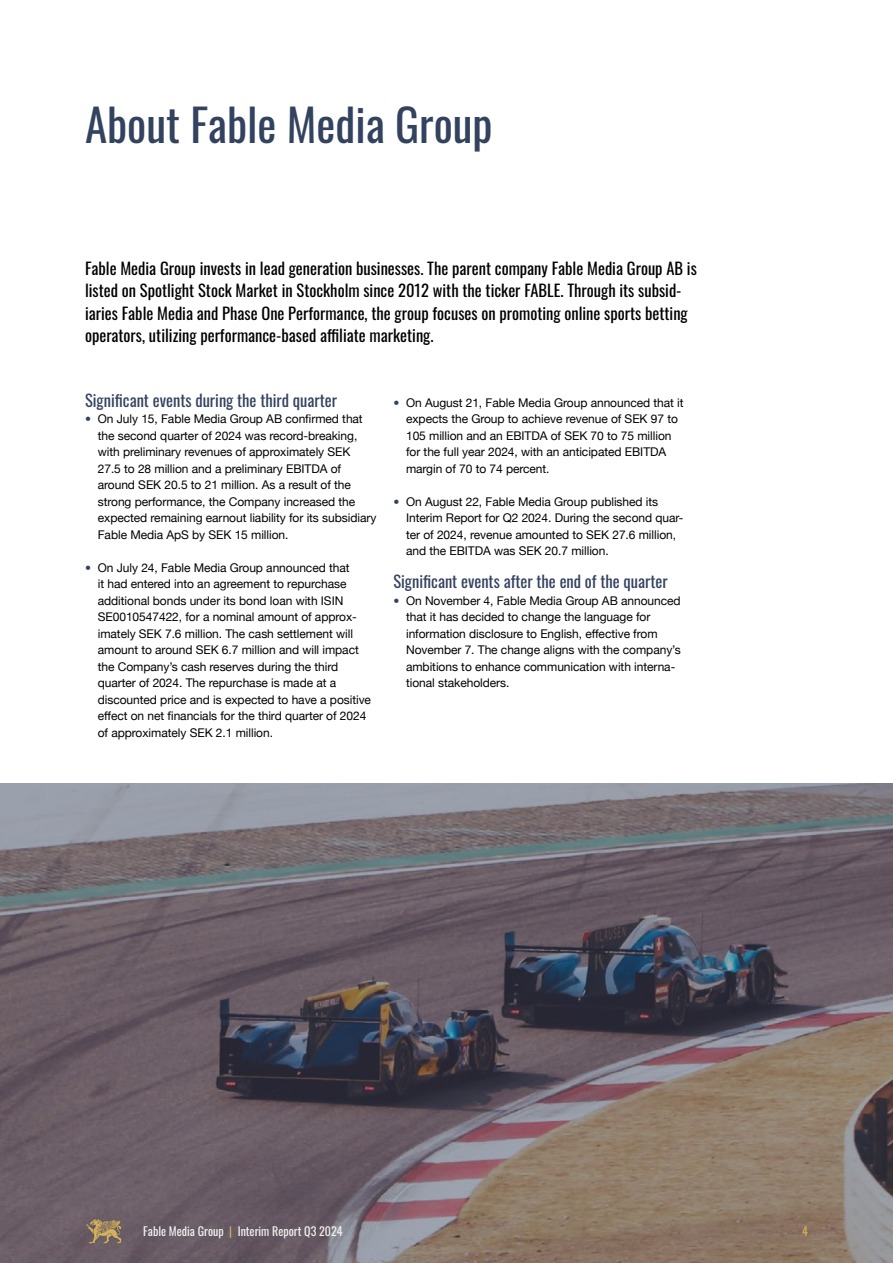
<style>
.page{position:relative;width:893px;height:1263px;background:#fff}
.page>*{position:absolute;margin:0;border:0;box-sizing:border-box;transform-origin:0 0}
.t1{font:45px "Oswald";color:#33425f}
.t2{font:16.5px/22.5px "Oswald";color:#000}
.t3{font:16.5px "Oswald";color:#33425f}
.t4{font:12px/16.5px "Helvetica Neue";letter-spacing:-.005em;color:#000}
.t5{font:12px "Oswald";color:#f1f1f1}
.t6{font:12px "Oswald";color:#d3b15c}
.s1{font-weight:500;color:#33425f}
.s2{color:#d3b15c}
</style>
<div class="page">
<img style="left:0;top:783px;width:893px;height:480px">
<img style="left:78px;top:1218px;width:53px;height:26px">
<h1 class="t1" style="left:85px;top:84px;width:409px">About Fable Media Group</h1>
<p class="t2" style="left:85px;top:255px;width:613px">Fable Media Group invests in lead generation businesses. The parent company Fable Media Group AB is listed on Spotlight Stock Market in Stockholm since 2012 with the ticker FABLE. Through its subsid&shy;iaries Fable Media and Phase One Performance, the group focuses on promoting online sports betting operators, utilizing performance-based affiliate marketing.</p>
<h2 class="t3" style="left:85px;top:385px;width:254px">Significant events during the third quarter</h2>
<p class="t4" style="left:98px;top:411px;width:280px;text-indent:-13px"><span class="s1">•</span> On July 15, Fable Media Group AB confirmed that the second quarter of 2024 was record-breaking, with preliminary revenues of approximately SEK 27.5 to 28 million and a preliminary EBITDA of around SEK 20.5 to 21 million. As a result of the strong performance, the Company increased the expected remaining earnout liability for its subsidiary Fable Media ApS by SEK 15 million.</p>
<p class="t4" style="left:98px;top:560px;width:275px;text-indent:-13px"><span class="s1">•</span> On July 24, Fable Media Group announced that<br>it had entered into an agreement to repurchase additional bonds under its bond loan with ISIN SE0010547422, for a nominal amount of approx&shy;imately SEK 7.6 million. The cash settlement will amount to around SEK 6.7 million and will impact the Company’s cash reserves during the third quarter of 2024. The repurchase is made at a discounted price and is expected to have a positive effect on net financials for the third quarter of 2024 of approximately SEK 2.1 million.</p>
<p class="t4" style="left:406px;top:395px;width:279px;text-indent:-13px"><span class="s1">•</span> On August 21, Fable Media Group announced that it expects the Group to achieve revenue of SEK 97 to 105 million and an EBITDA of SEK 70 to 75 million for the full year 2024, with an anticipated EBITDA margin of 70 to 74 percent.</p>
<p class="t4" style="left:406px;top:494px;width:279px;text-indent:-13px"><span class="s1">•</span> On August 22, Fable Media Group published its Interim Report for Q2 2024. During the second quar&shy;ter of 2024, revenue amounted to SEK 27.6 million, and the EBITDA was SEK 20.7 million.</p>
<h2 class="t3" style="left:393px;top:567px;width:276px">Significant events after the end of the quarter</h2>
<p class="t4" style="left:406px;top:593px;width:276px;text-indent:-13px"><span class="s1">•</span> On November 4, Fable Media Group AB announced that it has decided to change the language for information disclosure to English, effective from November 7. The change aligns with the company’s ambitions to enhance communication with interna&shy;tional stakeholders.</p>
<p class="t5" style="left:143px;top:1220px;width:201px">Fable Media Group <span class="s2">|</span> Interim Report Q3 2024</p>
<p class="t6" style="left:802px;top:1221px;width:7px">4</p>
</div>
